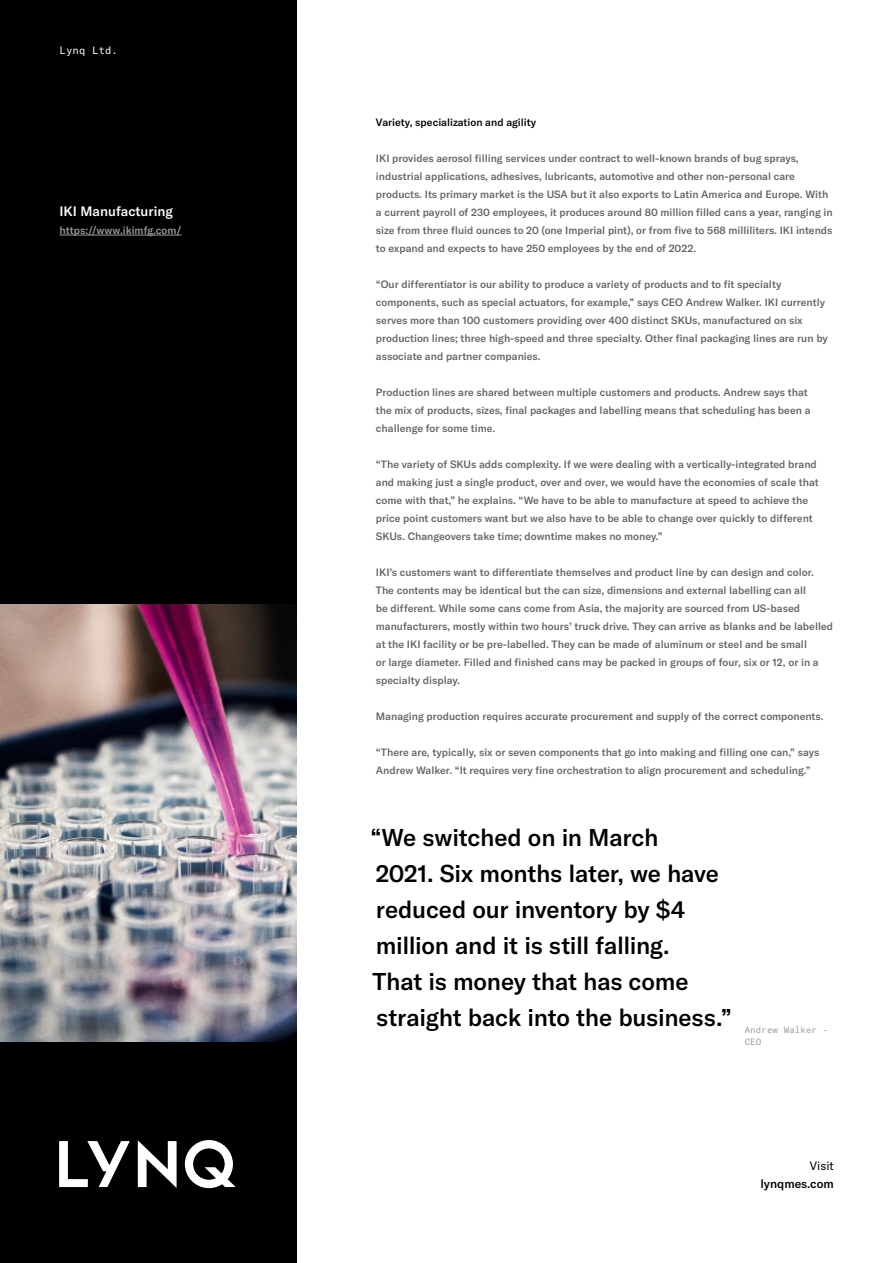
<style>
.page{position:relative;width:893px;height:1263px;background:#fff}
.page>*{position:absolute;margin:0;border:0;box-sizing:border-box;transform-origin:0 0}
.t1{font:500 24px/36px "GT America";letter-spacing:-.01em;color:#000}
.t2{font:500 13.5px "GT America";color:#fff}
.t3{font:500 12px "GT America";color:#000}
.t4{font:12px "GT America";color:#000}
.t5{font:500 10.5px/18px "GT America";color:#646363}
.t6{font:500 10.5px "GT America";color:#000}
.t7{font:500 10.5px "GT America";color:#9d9d9c}
.t8{font:10.5px "GT America Mono";color:#fff}
.t9{font:9px/12px "GT America Mono";color:#9d9d9c}
</style>
<div class="page">
<div style="left:0;top:0;width:297px;height:1263px;background:#000"></div>
<svg style="left:185px;top:1140px;width:51px;height:48px"></svg>
<svg style="left:138px;top:1140px;width:39px;height:48px"></svg>
<svg style="left:59px;top:1141px;width:71px;height:46px"></svg>
<img style="left:0;top:604px;width:297px;height:438px">
<hr style="left:60px;top:235px;width:121px;height:1px;background:#9d9d9c">
<p class="t8" style="left:60px;top:44px;width:60px">Lynq Ltd.</p>
<p class="t2" style="left:60px;top:203px;width:115px">IKI Manufacturing</p>
<p class="t7" style="left:60px;top:224px;width:123px">https://www.ikimfg.com/</p>
<p class="t6" style="left:376px;top:116px;width:162px">Variety, specialization and agility</p>
<p class="t5" style="left:376px;top:149px;width:458px">IKI provides aerosol filling services under contract to well-known brands of bug sprays, industrial applications, adhesives, lubricants, automotive and other non-personal care products. Its primary market is the USA but it also exports to Latin America and Europe. With a current payroll of 230 employees, it produces around 80 million filled cans a year, ranging in size from three fluid ounces to 20 (one Imperial pint), or from five to 568 milliliters. IKI intends to expand and expects to have 250 employees by the end of 2022.</p>
<p class="t5" style="left:376px;top:275px;width:453px">“Our differentiator is our ability to produce a variety of products and to fit specialty components, such as special actuators, for example,” says CEO Andrew Walker. IKI currently serves more than 100 customers providing over 400 distinct SKUs, manufactured on six production lines; three high-speed and three specialty. Other final packaging lines are run by associate and partner companies.</p>
<p class="t5" style="left:376px;top:383px;width:436px">Production lines are shared between multiple customers and products. Andrew says that the mix of products, sizes, final packages and labelling means that scheduling has been a challenge for some time.</p>
<p class="t5" style="left:376px;top:455px;width:444px">“The variety of SKUs adds complexity. If we were dealing with a vertically-integrated brand and making just a single product, over and over, we would have the economies of scale that come with that,” he explains. “We have to be able to manufacture at speed to achieve the price point customers want but we also have to be able to change over quickly to different SKUs. Changeovers take time; downtime makes no money.”</p>
<p class="t5" style="left:376px;top:563px;width:459px">IKI’s customers want to differentiate themselves and product line by can design and color.<br>The contents may be identical but the can size, dimensions and external labelling can all<br>be different. While some cans come from Asia, the majority are sourced from US-based manufacturers, mostly within two hours’ truck drive. They can arrive as blanks and be labelled at the IKI facility or be pre-labelled. They can be made of aluminum or steel and be small<br>or large diameter. Filled and finished cans may be packed in groups of four, six or 12, or in a specialty display.</p>
<p class="t5" style="left:376px;top:707px;width:449px">Managing production requires accurate procurement and supply of the correct components.</p>
<p class="t5" style="left:376px;top:743px;width:445px">“There are, typically, six or seven components that go into making and filling one can,” says<br>Andrew Walker. “It requires very fine orchestration to align procurement and scheduling.”</p>
<h1 class="t1" style="left:370px;top:819px;width:363px">“We switched on in March<br>2021. Six months later, we have reduced our inventory by $4 million and it is still falling.<br>That is money that has come straight back into the business.”</h1>
<p class="t9" style="left:745px;top:1024px;width:85px">Andrew Walker -<br>CEO</p>
<p class="t4" style="left:810px;top:1159px;width:25px">Visit</p>
<p class="t3" style="left:760px;top:1176px;width:75px">lynqmes.com</p>
</div>
